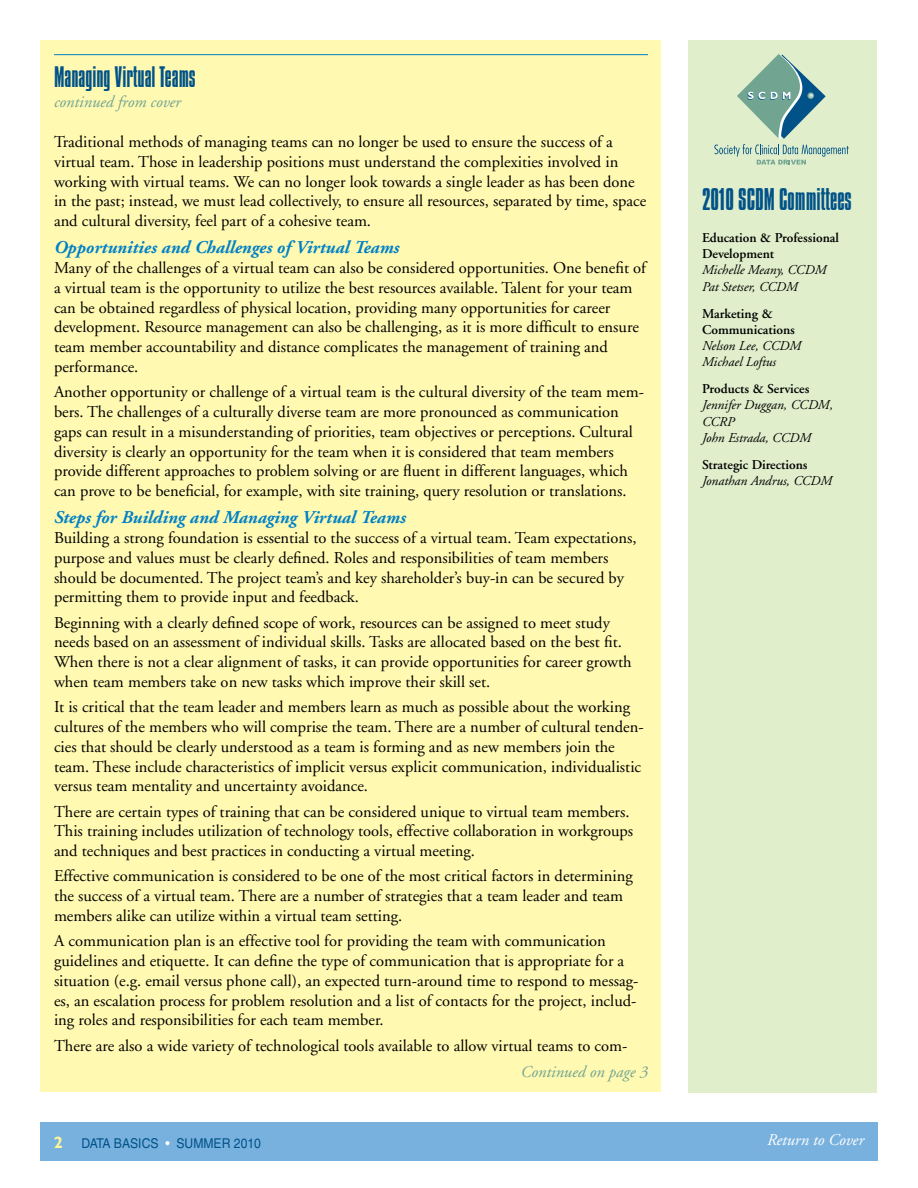
<style>
.page{position:relative;width:918px;height:1188px;background:#fff}
.page>*{position:absolute;margin:0;border:0;box-sizing:border-box;transform-origin:0 0}
.t1{font:300 27px "Compacta BT";color:#005288}
.t2{font:300 25.5px "Compacta BT";color:#005288}
.t3{font:italic 700 18px "Adobe Garamond";color:#0081c6}
.t4{font:16.5px/19.8px "Adobe Garamond";color:#000}
.t5{font:italic 16.5px "Adobe Garamond";color:#72a492}
.t6{font:italic 16.5px "Adobe Garamond";color:#fff}
.t7{font:italic 13.5px/16.2px "Adobe Garamond";color:#000}
.t8{font:600 13.5px/16.2px "Adobe Garamond";color:#000}
.t9{font:condensed 13.5px "Helvetica";color:#005288;scale:1.1 1}
.s1{font-family:"Gill Sans";font-weight:700;font-stretch:normal;font-size:16.5px;color:#fff797}
.s2{color:#fff}
</style>
<div class="page">
<div style="left:40px;top:1122px;width:837px;height:39px;background:#78b1de"></div>
<div style="left:688px;top:40px;width:190px;height:1054px;background:#e0eecb"></div>
<div style="left:40px;top:40px;width:622px;height:1052px;background:#fff9b1"></div>
<svg style="left:714px;top:54px;width:135px;height:111px"></svg>
<hr style="left:54px;top:54px;width:594px;height:1px;background:#0081c6">
<h2 class="t2" style="left:54px;top:62px;width:143px">Managing Virtual Teams</h2>
<p class="t5" style="left:54px;top:93px;width:128px">continued from cover</p>
<p class="t4" style="left:54px;top:132px;width:594px">Traditional methods of managing teams can no longer be used to ensure the success of a virtual team. Those in leadership positions must understand the complexities involved in working with virtual teams. We can no longer look towards a single leader as has been done in the past; instead, we must lead collectively, to ensure all resources, separated by time, space and cultural diversity, feel part of a cohesive team.</p>
<p class="t3" style="left:54px;top:238px;width:347px">Opportunities and Challenges of Virtual Teams</p>
<p class="t4" style="left:54px;top:258px;width:594px">Many of the challenges of a virtual team can also be considered opportunities. One benefit of a virtual team is the opportunity to utilize the best resources available. Talent for your team can be obtained regardless of physical location, providing many opportunities for career development. Resource management can also be challenging, as it is more difficult to ensure team member accountability and distance complicates the management of training and performance.</p>
<p class="t4" style="left:54px;top:383px;width:591px">Another opportunity or challenge of a virtual team is the cultural diversity of the team mem&shy;bers. The challenges of a culturally diverse team are more pronounced as communication gaps can result in a misunderstanding of priorities, team objectives or perceptions. Cultural diversity is clearly an opportunity for the team when it is considered that team members provide different approaches to problem solving or are fluent in different languages, which can prove to be beneficial, for example, with site training, query resolution or translations.</p>
<p class="t3" style="left:54px;top:508px;width:353px">Steps for Building and Managing Virtual Teams</p>
<p class="t4" style="left:54px;top:528px;width:584px">Building a strong foundation is essential to the success of a virtual team. Team expectations, purpose and values must be clearly defined. Roles and responsibilities of team members should be documented. The project team’s and key shareholder’s buy-in can be secured by permitting them to provide input and feedback.</p>
<p class="t4" style="left:54px;top:613px;width:579px">Beginning with a clearly defined scope of work, resources can be assigned to meet study needs based on an assessment of individual skills. Tasks are allocated based on the best fit.<br>When there is not a clear alignment of tasks, it can provide opportunities for career growth when team members take on new tasks which improve their skill set.</p>
<p class="t4" style="left:54px;top:698px;width:591px">It is critical that the team leader and members learn as much as possible about the working cultures of the members who will comprise the team. There are a number of cultural tenden&shy;cies that should be clearly understood as a team is forming and as new members join the team. These include characteristics of implicit versus explicit communication, individualistic versus team mentality and uncertainty avoidance.</p>
<p class="t4" style="left:54px;top:802px;width:581px">There are certain types of training that can be considered unique to virtual team members.<br>This training includes utilization of technology tools, effective collaboration in workgroups and techniques and best practices in conducting a virtual meeting.</p>
<p class="t4" style="left:54px;top:867px;width:580px">Effective communication is considered to be one of the most critical factors in determining the success of a virtual team. There are a number of strategies that a team leader and team members alike can utilize within a virtual team setting.</p>
<p class="t4" style="left:54px;top:932px;width:586px">A communication plan is an effective tool for providing the team with communication guidelines and etiquette. It can define the type of communication that is appropriate for a situation (e.g. email versus phone call), an expected turn-around time to respond to messag&shy;es, an escalation process for problem resolution and a list of contacts for the project, includ&shy;ing roles and responsibilities for each team member.</p>
<p class="t4" style="left:54px;top:1036px;width:575px">There are also a wide variety of technological tools available to allow virtual teams to com-</p>
<p class="t5" style="left:521px;top:1063px;width:129px">Continued on page 3</p>
<h1 class="t1" style="left:702px;top:184px;width:151px">2010 SCDM Committees</h1>
<p class="t8" style="left:702px;top:230px;width:139px">Education &amp; Professional<br>Development</p>
<p class="t7" style="left:702px;top:262px;width:126px">Michelle Meany, CCDM<br>Pat Stetser, CCDM</p>
<p class="t8" style="left:702px;top:305px;width:94px">Marketing &amp;<br>Communications</p>
<p class="t7" style="left:702px;top:338px;width:101px">Nelson Lee, CCDM<br>Michael Loftus</p>
<p class="t8" style="left:702px;top:381px;width:109px">Products &amp; Services</p>
<p class="t7" style="left:702px;top:397px;width:133px">Jennifer Duggan, CCDM,<br>CCRP<br>John Estrada, CCDM</p>
<p class="t8" style="left:702px;top:457px;width:107px">Strategic Directions</p>
<p class="t7" style="left:702px;top:473px;width:132px">Jonathan Andrus, CCDM</p>
<p class="t9" style="left:54px;top:1135px;width:190px"><span class="s1">2</span> DATA BASICS <span class="s2">•</span> SUMMER 2010</p>
<p class="t6" style="left:767px;top:1131px;width:98px">Return to Cover</p>
</div>
